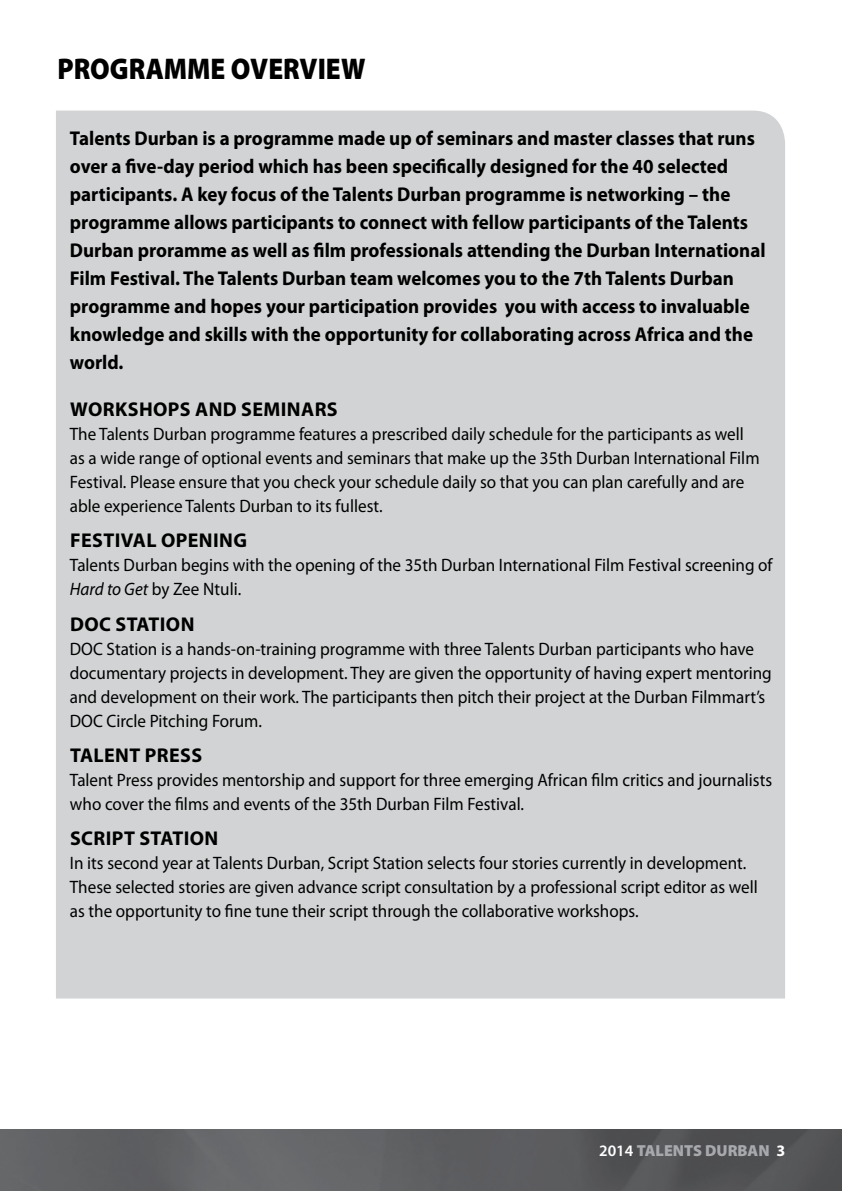
<style>
.page{position:relative;width:842px;height:1191px;background:#fff}
.page>*{position:absolute;margin:0;border:0;box-sizing:border-box;transform-origin:0 0}
.t1{font:900 30px "Myriad Pro";color:#000;scale:.9 1}
.t2{font:700 20px/28px "Myriad Pro";color:#000;scale:.95 1}
.t3{font:700 20px "Myriad Pro";letter-spacing:.02em;color:#000}
.t4{font:700 20px "Myriad Pro";color:#000}
.t5{font:18px/24px "Myriad Pro";color:#000;scale:.95 1}
.t6{font:900 16px "Myriad Pro";color:#a7a9ac}
.s1{font-style:italic}
.s2{font-weight:600;color:#fff}
.s3{font-weight:700;color:#fff}
</style>
<div class="page">
<img style="left:0;top:1129px;width:842px;height:62px">
<div style="left:56px;top:111px;width:729px;height:887px;background:#d1d3d4"></div>
<h1 class="t1" style="left:58px;top:52px;width:344px">PROGRAMME OVERVIEW</h1>
<p class="t2" style="left:70px;top:124px;width:734px">Talents Durban is a programme made up of seminars and master classes that runs over a five-day period which has been specifically designed for the 40 selected participants. A key focus of the Talents Durban programme is networking – the programme allows participants to connect with fellow participants of the Talents Durban proramme as well as film professionals attending the Durban International Film Festival. The Talents Durban team welcomes you to the 7th Talents Durban programme and hopes your participation provides you with access to invaluable knowledge and skills with the opportunity for collaborating across Africa and the world.</p>
<p class="t3" style="left:70px;top:396px;width:269px">Workshops and Seminars</p>
<p class="t5" style="left:70px;top:421px;width:727px">The Talents Durban programme features a prescribed daily schedule for the participants as well as a wide range of optional events and seminars that make up the 35th Durban International Film Festival. Please ensure that you check your schedule daily so that you can plan carefully and are able experience Talents Durban to its fullest.</p>
<p class="t3" style="left:70px;top:527px;width:178px">Festival Opening</p>
<p class="t5" style="left:70px;top:553px;width:741px">Talents Durban begins with the opening of the 35th Durban International Film Festival screening of<br><span class="s1">Hard to Get</span> by Zee Ntuli.</p>
<p class="t4" style="left:70px;top:611px;width:56px">Doc Stati</p>
<p class="t4" style="left:166px;top:611px;width:30px">on</p>
<p class="t5" style="left:70px;top:636px;width:740px">DOC Station is a hands-on-training programme with three Talents Durban participants who have documentary projects in development. They are given the opportunity of having expert mentoring and development on their work. The participants then pitch their project at the Durban Filmmart’s DOC Circle Pitching Forum.</p>
<p class="t3" style="left:70px;top:742px;width:134px">Talent Press</p>
<p class="t5" style="left:70px;top:767px;width:741px">Talent Press provides mentorship and support for three emerging African film critics and journalists who cover the films and events of the 35th Durban Film Festival.</p>
<p class="t3" style="left:70px;top:825px;width:134px">SCRIPT STATION</p>
<p class="t5" style="left:70px;top:851px;width:726px">In its second year at Talents Durban, Script Station selects four stories currently in development.<br>These selected stories are given advance script consultation by a professional script editor as well as the opportunity to fine tune their script through the collaborative workshops.</p>
<p class="t6" style="left:599px;top:1142px;width:188px"><span class="s2">2014</span> TALENTS DURBAN <span class="s3">3</span></p>
</div>
